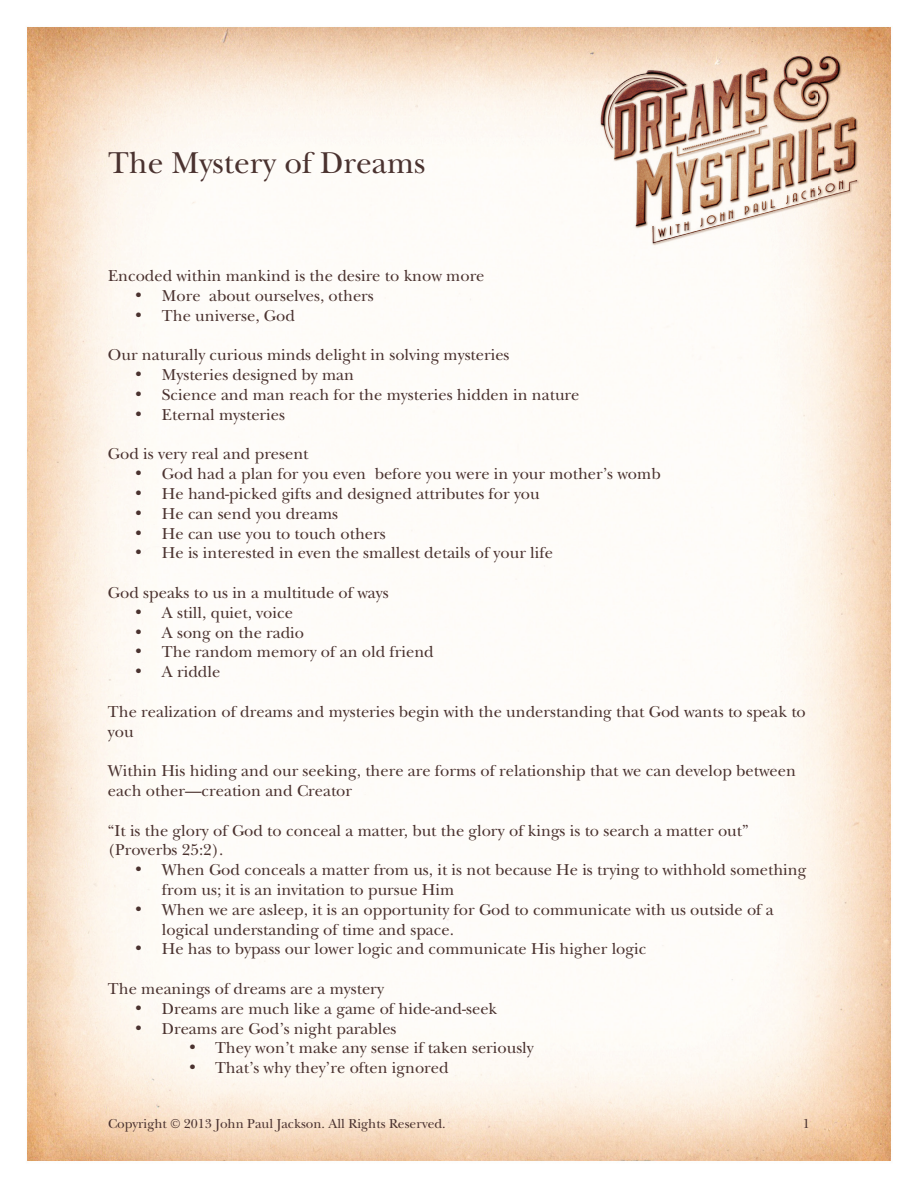
<style>
.page{position:relative;width:918px;height:1188px;background:#fff}
.page>*{position:absolute;margin:0;border:0;box-sizing:border-box;transform-origin:0 0}
.t1{font:31.5px "New Baskerville Std";color:#4a322f}
.t2{font:16.5px/19.8px "New Baskerville Std";color:#4a322f}
.t3{font:13.5px "New Baskerville Std";color:#4a322f}
</style>
<div class="page">
<img style="left:27px;top:27px;width:864px;height:1134px">
<img style="left:594px;top:53px;width:270px;height:196px">
<h1 class="t1" style="left:108px;top:145px;width:319px">The Mystery of Dreams</h1>
<p class="t2" style="left:108px;top:266px;width:378px">Encoded within mankind is the desire to know more</p>
<p class="t2" style="left:135px;top:286px;width:240px">• More about ourselves, others</p>
<p class="t2" style="left:135px;top:306px;width:161px">• The universe, God</p>
<p class="t2" style="left:108px;top:345px;width:403px">Our naturally curious minds delight in solving mysteries</p>
<p class="t2" style="left:135px;top:365px;width:221px">• Mysteries designed by man</p>
<p class="t2" style="left:135px;top:385px;width:446px">• Science and man reach for the mysteries hidden in nature</p>
<p class="t2" style="left:135px;top:405px;width:152px">• Eternal mysteries</p>
<p class="t2" style="left:108px;top:444px;width:202px">God is very real and present</p>
<p class="t2" style="left:135px;top:464px;width:527px">• God had a plan for you even before you were in your mother’s womb</p>
<p class="t2" style="left:135px;top:484px;width:406px">• He hand-picked gifts and designed attributes for you</p>
<p class="t2" style="left:135px;top:504px;width:205px">• He can send you dreams</p>
<p class="t2" style="left:135px;top:524px;width:252px">• He can use you to touch others</p>
<p class="t2" style="left:135px;top:543px;width:420px">• He is interested in even the smallest details of your life</p>
<p class="t2" style="left:108px;top:583px;width:282px">God speaks to us in a multitude of ways</p>
<p class="t2" style="left:135px;top:603px;width:160px">• A still, quiet, voice</p>
<p class="t2" style="left:135px;top:623px;width:171px">• A song on the radio</p>
<p class="t2" style="left:135px;top:642px;width:300px">• The random memory of an old friend</p>
<p class="t2" style="left:135px;top:662px;width:87px">• A riddle</p>
<p class="t2" style="left:108px;top:702px;width:699px">The realization of dreams and mysteries begin with the understanding that God wants to speak to you</p>
<p class="t2" style="left:108px;top:761px;width:690px">Within His hiding and our seeking, there are forms of relationship that we can develop between each other—creation and Creator</p>
<p class="t2" style="left:108px;top:821px;width:642px">“It is the glory of God to conceal a matter, but the glory of kings is to search a matter out” (Proverbs 25:2).</p>
<p class="t2" style="left:162px;top:860px;width:646px;text-indent:-27px">• When God conceals a matter from us, it is not because He is trying to withhold something from us; it is an invitation to pursue Him</p>
<p class="t2" style="left:162px;top:900px;width:613px;text-indent:-27px">• When we are asleep, it is an opportunity for God to communicate with us outside of a logical understanding of time and space.</p>
<p class="t2" style="left:135px;top:939px;width:513px">• He has to bypass our lower logic and communicate His higher logic</p>
<p class="t2" style="left:108px;top:979px;width:278px">The meanings of dreams are a mystery</p>
<p class="t2" style="left:135px;top:999px;width:364px">• Dreams are much like a game of hide-and-seek</p>
<p class="t2" style="left:135px;top:1019px;width:263px">• Dreams are God’s night parables</p>
<p class="t2" style="left:189px;top:1038px;width:346px">• They won’t make any sense if taken seriously</p>
<p class="t2" style="left:189px;top:1058px;width:261px">• That’s why they’re often ignored</p>
<p class="t3" style="left:108px;top:1116px;width:339px">Copyright © 2013 John Paul Jackson. All Rights Reserved.</p>
<p class="t3" style="left:803px;top:1116px;width:9px">1</p>
</div>
